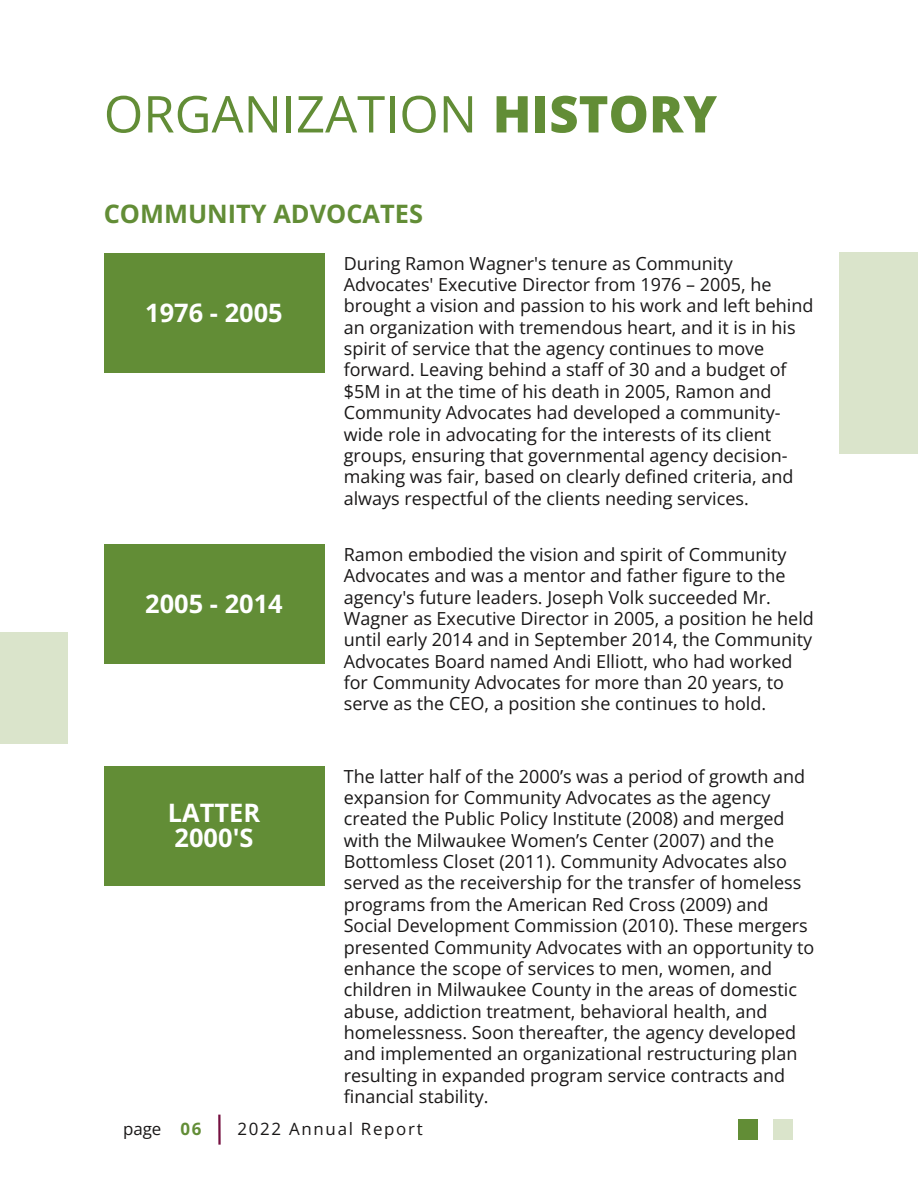
<style>
.page{position:relative;width:918px;height:1188px;background:#fff}
.page>*{position:absolute;margin:0;border:0;box-sizing:border-box;transform-origin:0 0}
.t1{font:50.85px "Open Sans";color:#628d36}
.t2{font:700 25.35px/24.8px "Open Sans";color:#fff}
.t3{font:700 25.35px "Open Sans";color:#628d36}
.t4{font:18px/21.3px "Open Sans";color:#191717}
.t5{font:16.95px "Open Sans";letter-spacing:.1em;color:#191717}
.t6{font:700 16.95px "Open Sans";color:#628d36}
.s1{font-weight:800}
</style>
<div class="page">
<div style="left:104px;top:253px;width:220px;height:119px;background:#628d36"></div>
<div style="left:104px;top:544px;width:220px;height:120px;background:#628d36"></div>
<div style="left:104px;top:766px;width:220px;height:119px;background:#628d36"></div>
<div style="left:839px;top:253px;width:79px;height:201px;background:#dae4cb"></div>
<div style="left:0;top:632px;width:67px;height:112px;background:#dae4cb"></div>
<hr style="left:218px;top:1115px;width:3px;height:30px;background:#751040">
<div style="left:738px;top:1120px;width:20px;height:20px;background:#628d36"></div>
<div style="left:773px;top:1120px;width:20px;height:20px;background:#dae4cb"></div>
<p class="t1" style="left:104px;top:78px;width:615px">ORGANIZATION <span class="s1">HISTORY</span></p>
<p class="t3" style="left:104px;top:196px;width:321px">COMMUNITY ADVOCATES</p>
<p class="t2" style="left:145px;top:299px;width:139px">1976 - 2005</p>
<p class="t2" style="left:145px;top:591px;width:139px">2005 - 2014</p>
<p class="t2" style="left:168px;top:800px;width:94px">LATTER<br>2000'S</p>
<p class="t4" style="left:344px;top:252px;width:471px">During Ramon Wagner's tenure as Community Advocates' Executive Director from 1976 – 2005, he brought a vision and passion to his work and left behind an organization with tremendous heart, and it is in his spirit of service that the agency continues to move forward. Leaving behind a staff of 30 and a budget of $5M in at the time of his death in 2005, Ramon and Community Advocates had developed a community&shy;wide role in advocating for the interests of its client groups, ensuring that governmental agency decision&shy;making was fair, based on clearly defined criteria, and always respectful of the clients needing services.</p>
<p class="t4" style="left:344px;top:543px;width:472px">Ramon embodied the vision and spirit of Community Advocates and was a mentor and father figure to the agency's future leaders. Joseph Volk succeeded Mr.<br>Wagner as Executive Director in 2005, a position he held until early 2014 and in September 2014, the Community Advocates Board named Andi Elliott, who had worked for Community Advocates for more than 20 years, to serve as the CEO, a position she continues to hold.</p>
<p class="t4" style="left:344px;top:765px;width:472px">The latter half of the 2000’s was a period of growth and expansion for Community Advocates as the agency created the Public Policy Institute (2008) and merged with the Milwaukee Women’s Center (2007) and the Bottomless Closet (2011). Community Advocates also served as the receivership for the transfer of homeless programs from the American Red Cross (2009) and Social Development Commission (2010). These mergers presented Community Advocates with an opportunity to enhance the scope of services to men, women, and children in Milwaukee County in the areas of domestic abuse, addiction treatment, behavioral health, and homelessness. Soon thereafter, the agency developed and implemented an organizational restructuring plan resulting in expanded program service contracts and financial stability.</p>
<p class="t5" style="left:123px;top:1117px;width:40px">page</p>
<p class="t6" style="left:180px;top:1117px;width:23px">06</p>
<p class="t5" style="left:238px;top:1117px;width:187px">2022 Annual Report</p>
</div>
